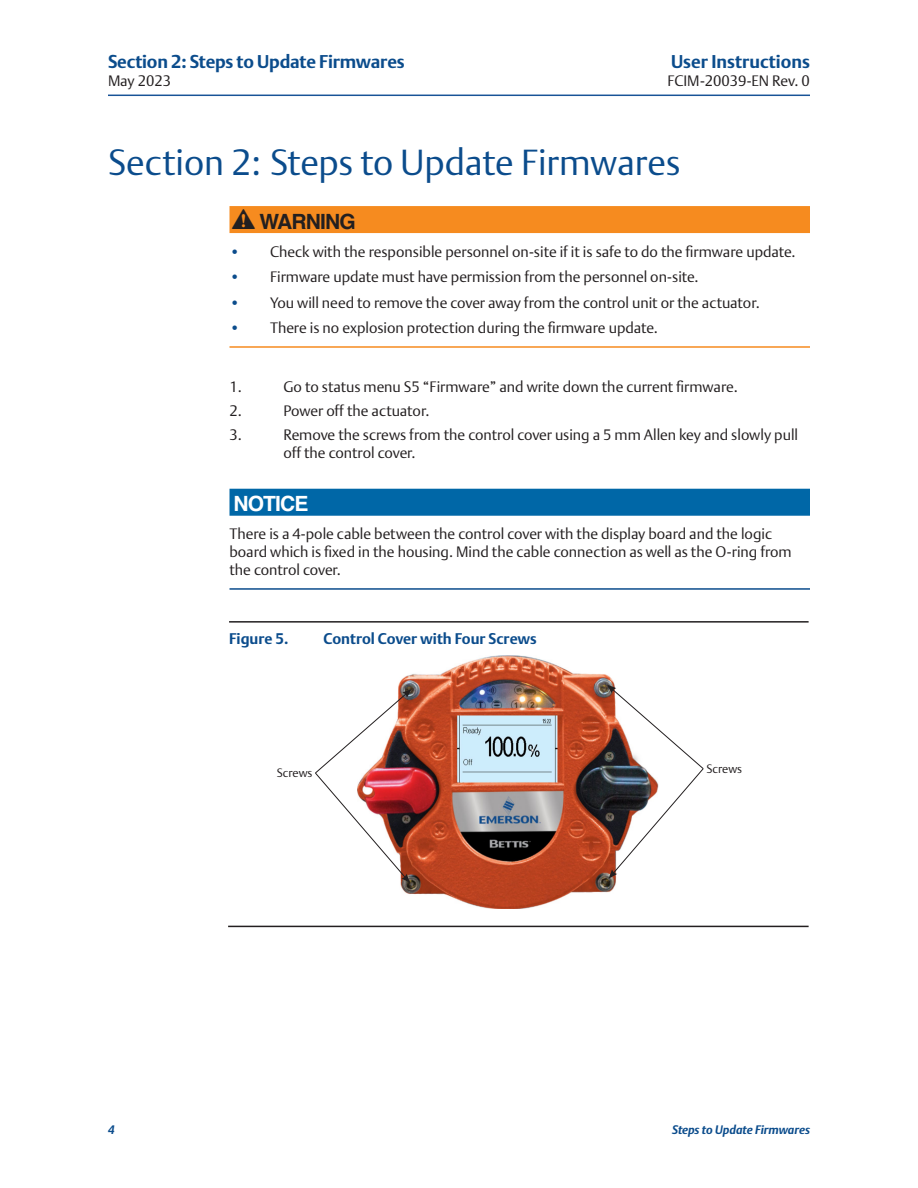
<style>
.page{position:relative;width:918px;height:1188px;background:#fff}
.page>*{position:absolute;margin:0;border:0;box-sizing:border-box;transform-origin:0 0}
.t1{font:300 36px "DTL Argo T";color:#0b4c8c}
.t2{font:700 21px "Helvetica";letter-spacing:-.04em;color:#231f20}
._06_Notice{font:700 21px "Helvetica";letter-spacing:-.04em;color:#fff}
.t3{font:700 18px "DTL Argo T";letter-spacing:-.01em;color:#0b4c8c}
._06_Notice_text{font:300 15px/18px "DTL Argo T";color:#231f20}
.t4{font:700 15px "DTL Argo T";color:#0b4c8c}
.t5{font:italic 700 12px "DTL Argo T";letter-spacing:-.005em;color:#0b4c8c}
.t6{font:300 12px "DTL Argo T";color:#231f20}
.s1{color:#0b4c8c}
</style>
<div class="page">
<img style="left:398px;top:655px;width:218px;height:253px">
<svg style="left:315px;top:689px;width:97px;height:194px"></svg>
<svg style="left:607px;top:685px;width:97px;height:194px"></svg>
<hr style="left:108px;top:95px;width:702px;height:1px;background:#185397">
<div style="left:230px;top:206px;width:580px;height:27px;background:#f68b1f"></div>
<hr style="left:230px;top:346px;width:580px;height:2px;background:#f68b1f">
<div style="left:230px;top:489px;width:580px;height:27px;background:#0067a7"></div>
<hr style="left:230px;top:588px;width:580px;height:2px;background:#0b4c8c">
<hr style="left:229px;top:621px;width:580px;height:2px;background:#231f20">
<hr style="left:228px;top:926px;width:581px;height:1px;background:#231f20">
<p class="t3" style="left:108px;top:51px;width:298px">Section 2: Steps to Update Firmwares</p>
<p class="_06_Notice_text" style="left:108px;top:71px;width:65px">May 2023</p>
<p class="t3" style="left:671px;top:51px;width:140px">User Instructions</p>
<p class="_06_Notice_text" style="left:667px;top:71px;width:144px">FCIM-20039-EN Rev. 0</p>
<p class="t1" style="left:108px;top:141px;width:574px">Section 2: Steps to Update Firmwares</p>
<p class="t2" style="left:259px;top:204px;width:98px">WARNING</p>
<p class="_06_Notice_text" style="left:230px;top:242px;width:568px"><span class="s1">•</span> Check with the responsible personnel on-site if it is safe to do the firmware update.</p>
<p class="_06_Notice_text" style="left:230px;top:268px;width:471px"><span class="s1">•</span> Firmware update must have permission from the personnel on-site.</p>
<p class="_06_Notice_text" style="left:230px;top:293px;width:532px"><span class="s1">•</span> You will need to remove the cover away from the control unit or the actuator.</p>
<p class="_06_Notice_text" style="left:230px;top:319px;width:430px"><span class="s1">•</span> There is no explosion protection during the firmware update.</p>
<p class="_06_Notice_text" style="left:230px;top:378px;width:14px">1.</p>
<p class="_06_Notice_text" style="left:284px;top:378px;width:456px">Go to status menu S5 “Firmware” and write down the current firmware.</p>
<p class="_06_Notice_text" style="left:230px;top:402px;width:14px">2.</p>
<p class="_06_Notice_text" style="left:284px;top:402px;width:147px">Power off the actuator.</p>
<p class="_06_Notice_text" style="left:230px;top:426px;width:14px">3.</p>
<p class="_06_Notice_text" style="left:284px;top:426px;width:516px">Remove the screws from the control cover using a 5 mm Allen key and slowly pull off the control cover.</p>
<p class="_06_Notice" style="left:233px;top:487px;width:77px">NOTICE</p>
<p class="_06_Notice_text" style="left:230px;top:525px;width:564px">There is a 4-pole cable between the control cover with the display board and the logic board which is fixed in the housing. Mind the cable connection as well as the O-ring from the control cover.</p>
<p class="t4" style="left:229px;top:630px;width:61px">Figure 5.</p>
<p class="t4" style="left:324px;top:630px;width:215px">Control Cover with Four Screws</p>
<p class="t5" style="left:108px;top:1123px;width:8px">4</p>
<p class="t6" style="left:277px;top:766px;width:37px">Screws</p>
<p class="t6" style="left:706px;top:762px;width:37px">Screws</p>
<p class="t5" style="left:672px;top:1123px;width:139px">Steps to Update Firmwares</p>
</div>
